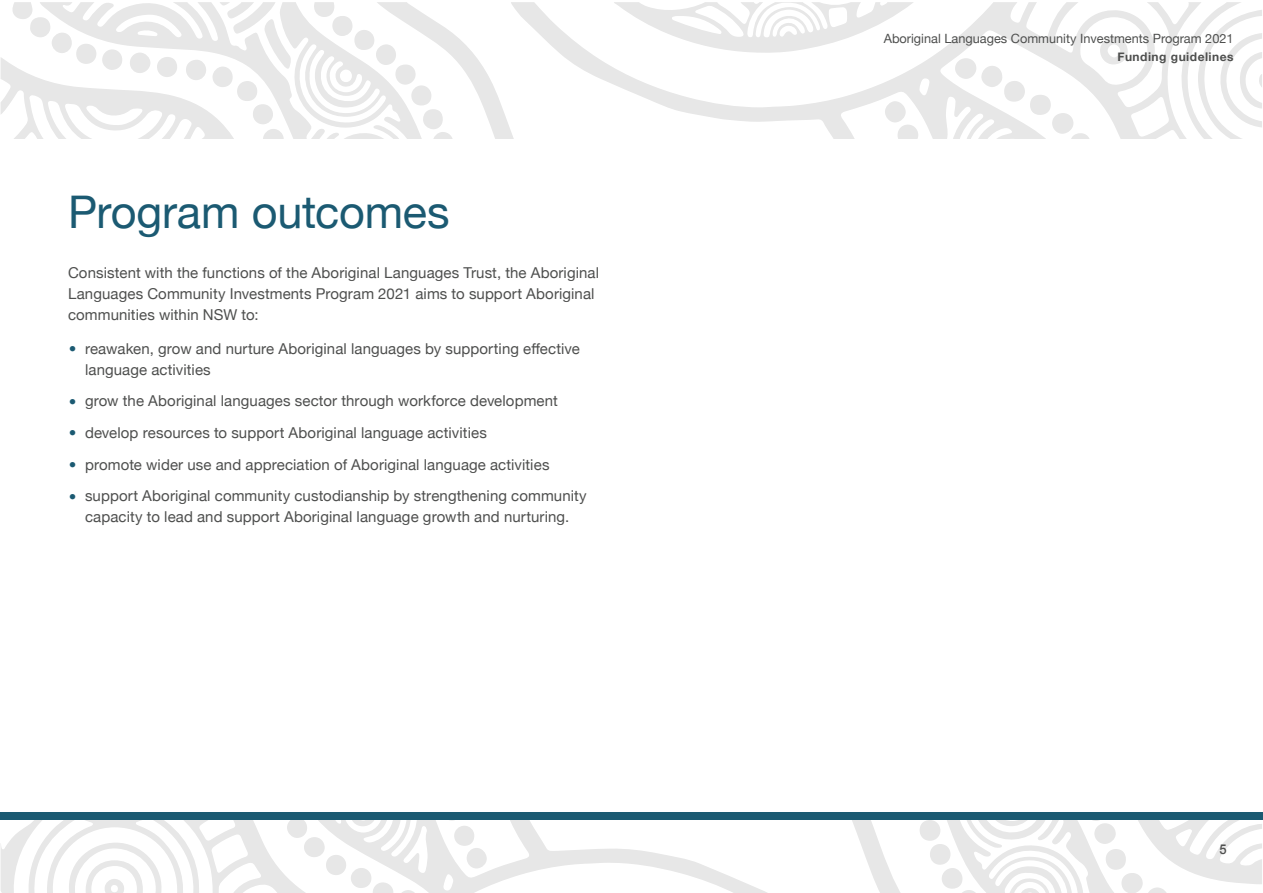
<style>
.page{position:relative;width:1263px;height:893px;background:#fff}
.page>*{position:absolute;margin:0;border:0;box-sizing:border-box;transform-origin:0 0}
.t1{font:45px "Helvetica Neue";letter-spacing:-.005em;color:#1b5a72}
.Bullet_L1{font:15px/21px "Helvetica Neue";letter-spacing:.005em;color:#4e4f4e}
.Body{font:15px/21px "Helvetica Neue";letter-spacing:.005em;color:#4e4f4e}
.t2{font:500 13.5px "Helvetica Neue";color:#4e4f4e;scale:.96 1}
.t3{font:12.75px "Helvetica Neue";color:#4e4f4e}
.t4{font:700 12px "Helvetica Neue";letter-spacing:.04em;color:#4e4f4e}
.s1{font-family:"Gotham";font-weight:700;font-size:18px;color:#1b5a72}
</style>
<div class="page">
<svg style="left:1px;top:820px;width:510px;height:73px"></svg>
<svg style="left:511px;top:820px;width:751px;height:73px"></svg>
<svg style="left:373px;top:882px;width:46px;height:11px"></svg>
<div style="left:304px;top:837px;width:21px;height:20px;background:#e7e7e7;border-radius:50%"></div>
<div style="left:351px;top:868px;width:20px;height:20px;background:#e7e7e7;border-radius:50%"></div>
<div style="left:326px;top:855px;width:20px;height:20px;background:#e7e7e7;border-radius:50%"></div>
<div style="left:287px;top:817px;width:20px;height:21px;background:#e7e7e7;border-radius:50%"></div>
<div style="left:1094px;top:823px;width:22px;height:21px;background:#e7e7e7;border-radius:50%"></div>
<div style="left:1121px;top:873px;width:22px;height:20px;background:#e7e7e7;border-radius:50%"></div>
<svg style="left:1147px;top:887px;width:21px;height:6px"></svg>
<svg style="left:1085px;top:820px;width:21px;height:1px"></svg>
<div style="left:1106px;top:849px;width:20px;height:21px;background:#e7e7e7;border-radius:50%"></div>
<div style="left:919px;top:820px;width:21px;height:21px;background:#e7e7e7;border-radius:50%"></div>
<svg style="left:958px;top:890px;width:21px;height:3px"></svg>
<div style="left:942px;top:868px;width:20px;height:21px;background:#e7e7e7;border-radius:50%"></div>
<div style="left:930px;top:844px;width:20px;height:21px;background:#e7e7e7;border-radius:50%"></div>
<svg style="left:441px;top:820px;width:21px;height:1px"></svg>
<div style="left:454px;top:826px;width:20px;height:20px;background:#e7e7e7;border-radius:50%"></div>
<div style="left:467px;top:848px;width:20px;height:21px;background:#e7e7e7;border-radius:50%"></div>
<svg style="left:350px;top:820px;width:26px;height:6px"></svg>
<svg style="left:69px;top:843px;width:93px;height:50px"></svg>
<svg style="left:1px;top:2px;width:510px;height:137px"></svg>
<svg style="left:511px;top:2px;width:751px;height:137px"></svg>
<svg style="left:614px;top:2px;width:300px;height:51px"></svg>
<svg style="left:313px;top:2px;width:23px;height:17px"></svg>
<svg style="left:1217px;top:33px;width:45px;height:95px"></svg>
<div style="left:130px;top:53px;width:21px;height:20px;background:#e7e7e7;border-radius:50%"></div>
<svg style="left:12px;top:2px;width:38px;height:35px"></svg>
<svg style="left:263px;top:129px;width:21px;height:10px"></svg>
<div style="left:212px;top:67px;width:21px;height:20px;background:#e7e7e7;border-radius:50%"></div>
<div style="left:186px;top:60px;width:20px;height:20px;background:#e7e7e7;border-radius:50%"></div>
<div style="left:76px;top:44px;width:20px;height:20px;background:#e7e7e7;border-radius:50%"></div>
<div style="left:102px;top:49px;width:20px;height:21px;background:#e7e7e7;border-radius:50%"></div>
<div style="left:237px;top:81px;width:20px;height:20px;background:#e7e7e7;border-radius:50%"></div>
<div style="left:157px;top:57px;width:20px;height:20px;background:#e7e7e7;border-radius:50%"></div>
<div style="left:52px;top:33px;width:20px;height:20px;background:#e7e7e7;border-radius:50%"></div>
<div style="left:253px;top:104px;width:20px;height:20px;background:#e7e7e7;border-radius:50%"></div>
<svg style="left:981px;top:66px;width:22px;height:21px"></svg>
<div style="left:1004px;top:81px;width:21px;height:21px;background:#e7e7e7;border-radius:50%"></div>
<div style="left:1052px;top:113px;width:21px;height:21px;background:#e7e7e7;border-radius:50%"></div>
<div style="left:955px;top:58px;width:21px;height:21px;background:#e7e7e7;border-radius:50%"></div>
<div style="left:1030px;top:95px;width:21px;height:20px;background:#e7e7e7;border-radius:50%"></div>
<svg style="left:1070px;top:133px;width:20px;height:6px"></svg>
<svg style="left:897px;top:125px;width:21px;height:14px"></svg>
<div style="left:885px;top:101px;width:21px;height:21px;background:#e7e7e7;border-radius:50%"></div>
<svg style="left:433px;top:132px;width:20px;height:7px"></svg>
<div style="left:376px;top:44px;width:20px;height:21px;background:#e7e7e7;border-radius:50%"></div>
<div style="left:395px;top:64px;width:21px;height:21px;background:#e7e7e7;border-radius:50%"></div>
<div style="left:332px;top:16px;width:21px;height:20px;background:#e7e7e7;border-radius:50%"></div>
<div style="left:411px;top:85px;width:20px;height:21px;background:#e7e7e7;border-radius:50%"></div>
<div style="left:354px;top:30px;width:20px;height:20px;background:#e7e7e7;border-radius:50%"></div>
<div style="left:423px;top:109px;width:20px;height:21px;background:#e7e7e7;border-radius:50%"></div>
<svg style="left:219px;top:2px;width:72px;height:67px"></svg>
<svg style="left:1100px;top:37px;width:28px;height:28px"></svg>
<div style="left:0;top:812px;width:1263px;height:8px;background:#1b5a72"></div>
<h1 class="t1" style="left:68px;top:179px;width:383px">Program outcomes</h1>
<p class="Body" style="left:68px;top:263px;width:532px">Consistent with the functions of the Aboriginal Languages Trust, the Aboriginal<br>Languages Community Investments Program 2021 aims to support Aboriginal communities within NSW to:</p>
<p class="Bullet_L1" style="left:85px;top:339px;width:496px;text-indent:-17px"><span class="s1">•</span> reawaken, grow and nurture Aboriginal languages by supporting effective language activities</p>
<p class="Bullet_L1" style="left:68px;top:391px;width:491px"><span class="s1">•</span> grow the Aboriginal languages sector through workforce development</p>
<p class="Bullet_L1" style="left:68px;top:423px;width:420px"><span class="s1">•</span> develop resources to support Aboriginal language activities</p>
<p class="Bullet_L1" style="left:68px;top:455px;width:483px"><span class="s1">•</span> promote wider use and appreciation of Aboriginal language activities</p>
<p class="Bullet_L1" style="left:68px;top:486px;width:520px;text-align:center"><span class="s1">•</span> support Aboriginal community custodianship by strengthening community capacity to lead and support Aboriginal language growth and nurturing.</p>
<p class="t3" style="left:884px;top:30px;width:351px">Aboriginal Languages Community Investments Program 2021</p>
<p class="t4" style="left:1117px;top:48px;width:118px">Funding guidelines</p>
<p class="t2" style="left:1219px;top:838px;width:9px">5</p>
</div>
